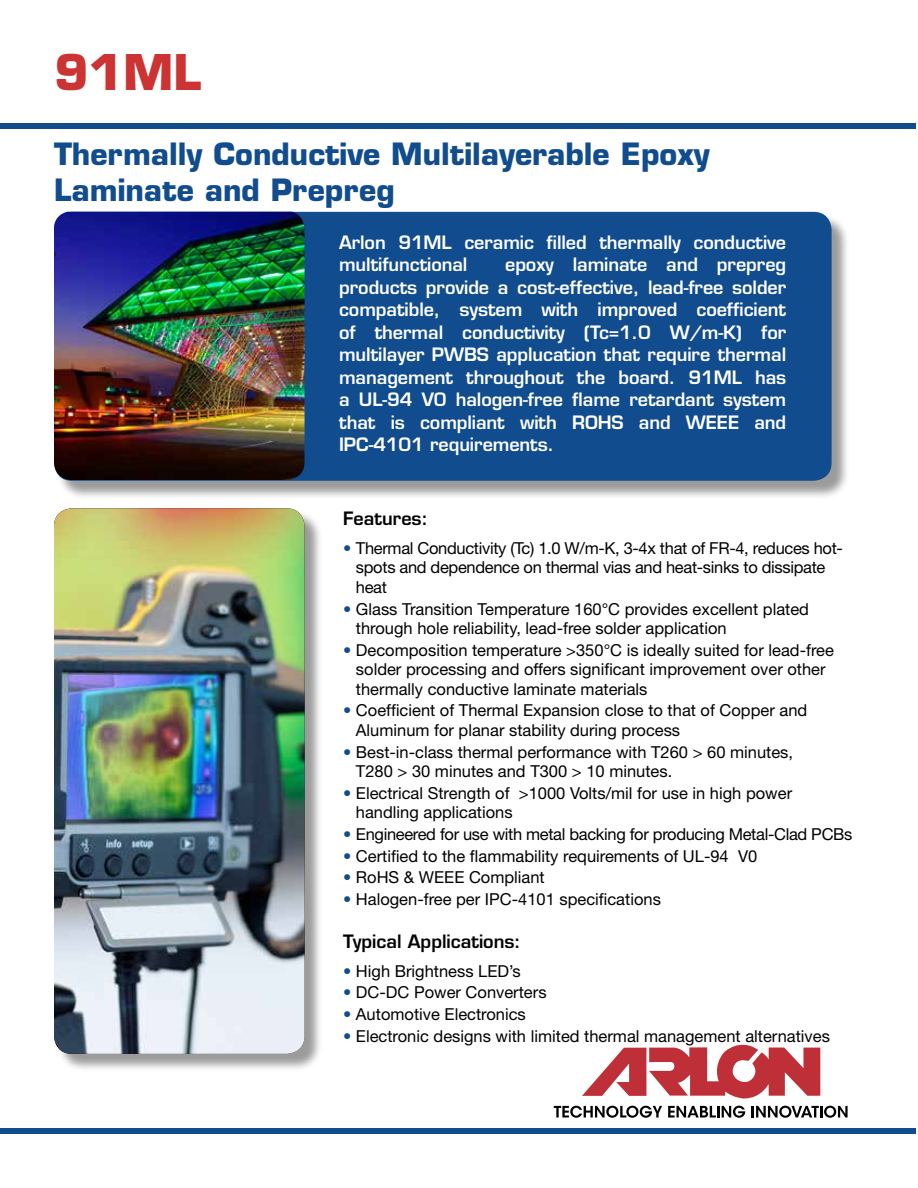
<style>
.page{position:relative;width:918px;height:1188px;background:#fff}
.page>*{position:absolute;margin:0;border:0;box-sizing:border-box;transform-origin:0 0}
.t1{font:700 48px "Eurostile LT Std";color:#c33}
.t2{font:700 30px/36px "Eurostile LT Std";color:#114c8e}
.t3{font:600 18px/22.5px "Eurostile LT Std";letter-spacing:-.005em;color:#fff}
.t4{font:600 18px "Eurostile LT Std";color:#000}
.t5{font:16.5px/19.5px "Helvetica Neue";color:#000}
.t6{font:16.5px/19.5px "Helvetica Neue";letter-spacing:-.02em;color:#000}
.s1{color:#114c8e}
</style>
<div class="page">
<div style="left:56px;top:214px;width:795px;height:285px;background:#000;opacity:.4"></div>
<div style="left:54px;top:212px;width:778px;height:269px;background:#114c8e;border-radius:18px"></div>
<div style="left:0;top:124px;width:915px;height:5px;background:#114c8e"></div>
<img style="left:54px;top:212px;width:251px;height:268px">
<div style="left:0;top:1129px;width:916px;height:5px;background:#114c8e"></div>
<svg style="left:582px;top:1045px;width:238px;height:54px"></svg>
<svg style="left:554px;top:1106px;width:108px;height:12px"></svg>
<svg style="left:668px;top:1106px;width:77px;height:12px"></svg>
<svg style="left:752px;top:1106px;width:96px;height:12px"></svg>
<div style="left:56px;top:511px;width:268px;height:562px;background:#000;opacity:.4"></div>
<img style="left:54px;top:508px;width:251px;height:546px">
<h1 class="t1" style="left:54px;top:43px;width:149px">91ML</h1>
<h2 class="t2" style="left:54px;top:136px;width:657px">Thermally Conductive Multilayerable Epoxy<br>Laminate and Prepreg</h2>
<p class="t3" style="left:339px;top:231px;width:449px">Arlon 91ML ceramic filled thermally conductive multifunctional</p>
<p class="t3" style="left:339px;top:254px;width:449px;text-align:justify;text-indent:166px">epoxy laminate and prepreg products provide a cost-effective, lead-free solder compatible, system with improved coefficient of thermal conductivity (Tc=1.0 W/m-K) for multilayer PWBS applucation that require thermal management throughout the board. 91ML has a UL-94 V0 halogen-free flame retardant system that is compliant with ROHS and WEEE and IPC-4101 requirements.</p>
<p class="t4" style="left:343px;top:507px;width:86px">Features:</p>
<p class="t6" style="left:356px;top:538px;width:489px;text-indent:-13px"><span class="s1">•</span> Thermal Conductivity (Tc) 1.0 W/m-K, 3-4x that of FR-4, reduces hot&shy;spots and dependence on thermal vias and heat-sinks to dissipate heat</p>
<p class="t5" style="left:356px;top:599px;width:455px;text-indent:-13px"><span class="s1">•</span> Glass Transition Temperature 160°C provides excellent plated through hole reliability, lead-free solder application</p>
<p class="t5" style="left:356px;top:640px;width:479px;text-indent:-13px"><span class="s1">•</span> Decomposition temperature &gt;350°C is ideally suited for lead-free solder processing and offers significant improvement over other thermally conductive laminate materials</p>
<p class="t5" style="left:356px;top:700px;width:453px;text-indent:-13px"><span class="s1">•</span> Coefficient of Thermal Expansion close to that of Copper and<br>Aluminum for planar stability during process</p>
<p class="t5" style="left:356px;top:742px;width:439px;text-indent:-13px"><span class="s1">•</span> Best-in-class thermal performance with T260 &gt; 60 minutes,<br>T280 &gt; 30 minutes and T300 &gt; 10 minutes.</p>
<p class="t5" style="left:356px;top:783px;width:438px;text-indent:-13px"><span class="s1">•</span> Electrical Strength of &gt;1000 Volts/mil for use in high power handling applications</p>
<p class="t6" style="left:343px;top:824px;width:511px"><span class="s1">•</span> Engineered for use with metal backing for producing Metal-Clad PCBs</p>
<p class="t5" style="left:343px;top:846px;width:416px"><span class="s1">•</span> Certified to the flammability requirements of UL-94 V0</p>
<p class="t5" style="left:343px;top:867px;width:203px"><span class="s1">•</span> RoHS &amp; WEEE Compliant</p>
<p class="t5" style="left:343px;top:889px;width:319px"><span class="s1">•</span> Halogen-free per IPC-4101 specifications</p>
<p class="t4" style="left:343px;top:930px;width:179px">Typical Applications:</p>
<p class="t5" style="left:343px;top:961px;width:179px"><span class="s1">•</span> High Brightness LED’s</p>
<p class="t5" style="left:343px;top:983px;width:205px"><span class="s1">•</span> DC-DC Power Converters</p>
<p class="t5" style="left:343px;top:1004px;width:184px"><span class="s1">•</span> Automotive Electronics</p>
<p class="t5" style="left:343px;top:1026px;width:488px"><span class="s1">•</span> Electronic designs with limited thermal management alternatives</p>
</div>
